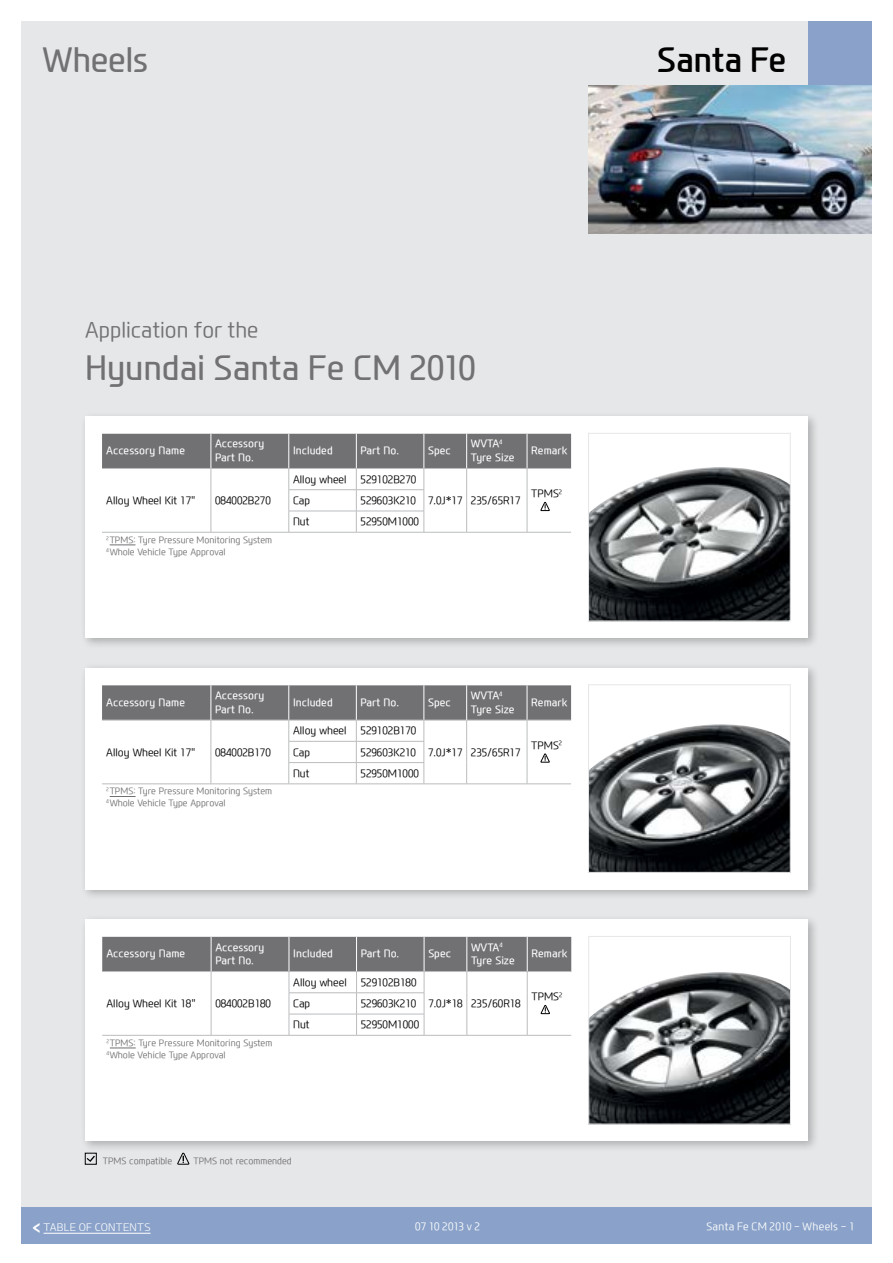
<style>
.page{position:relative;width:893px;height:1263px;background:#fff}
.page>*{position:absolute;margin:0;border:0;box-sizing:border-box;transform-origin:0 0}
.t1{font:500 33px "Modern H";letter-spacing:-.005em;color:#717073}
.t2{font:700 33px "Modern H";letter-spacing:-.01em;color:#000}
.t3{font:300 21px "Modern H";color:#717073}
.t4{font:300 10.5px "Modern H";color:#000}
.t5{font:500 10.5px/13.5px "Modern H";letter-spacing:.005em;color:#fff}
.t6{font:300 10.5px "Modern H";letter-spacing:.03em;color:#fff}
.t7{font:10.5px "KIAOTFL";letter-spacing:.025em;color:#fff}
.t8{font:300 9px/12px "Modern H";color:#717073}
.s1{font-family:"KIAOTFB";font-size:16.5px}
</style>
<div class="page">
<div style="left:21px;top:21px;width:851px;height:1187px;background:#e6e7e8"></div>
<div style="left:80px;top:663px;width:740px;height:237px;background:#000;opacity:.25"></div>
<div style="left:85px;top:668px;width:723px;height:221px;background:#fff"></div>
<div style="left:80px;top:412px;width:740px;height:237px;background:#000;opacity:.25"></div>
<div style="left:85px;top:417px;width:723px;height:221px;background:#fff"></div>
<div style="left:80px;top:915px;width:740px;height:237px;background:#000;opacity:.25"></div>
<div style="left:85px;top:920px;width:723px;height:221px;background:#fff"></div>
<div style="left:21px;top:1208px;width:851px;height:36px;background:#8aa2c9"></div>
<div style="left:808px;top:21px;width:64px;height:64px;background:#8aa2c9"></div>
<img style="left:588px;top:85px;width:284px;height:149px">
<img style="left:590px;top:467px;width:199px;height:152px">
<div style="left:588px;top:433px;width:203px;height:188px;border:1px solid #e6e7e8"></div>
<img style="left:590px;top:724px;width:199px;height:147px">
<div style="left:588px;top:684px;width:203px;height:189px;border:1px solid #e6e7e8"></div>
<img style="left:590px;top:972px;width:199px;height:150px">
<div style="left:588px;top:936px;width:203px;height:188px;border:1px solid #e6e7e8"></div>
<svg style="left:177px;top:1153px;width:12px;height:12px"></svg>
<div style="left:85px;top:1153px;width:12px;height:11px;border:1px solid #000"></div>
<svg style="left:87px;top:1156px;width:8px;height:6px"></svg>
<hr style="left:102px;top:532px;width:109px;height:1px;background:#babcbe">
<hr style="left:211px;top:532px;width:78px;height:1px;background:#babcbe">
<hr style="left:289px;top:532px;width:67px;height:1px;background:#babcbe">
<hr style="left:356px;top:532px;width:68px;height:1px;background:#babcbe">
<hr style="left:424px;top:532px;width:43px;height:1px;background:#babcbe">
<hr style="left:467px;top:532px;width:60px;height:1px;background:#babcbe">
<hr style="left:527px;top:532px;width:44px;height:1px;background:#babcbe">
<svg style="left:102px;top:434px;width:469px;height:98px"></svg>
<svg style="left:110px;top:545px;width:26px;height:1px"></svg>
<hr style="left:102px;top:784px;width:109px;height:1px;background:#babcbe">
<hr style="left:211px;top:784px;width:78px;height:1px;background:#babcbe">
<hr style="left:289px;top:784px;width:67px;height:1px;background:#babcbe">
<hr style="left:356px;top:784px;width:68px;height:1px;background:#babcbe">
<hr style="left:424px;top:784px;width:43px;height:1px;background:#babcbe">
<hr style="left:467px;top:784px;width:60px;height:1px;background:#babcbe">
<hr style="left:527px;top:784px;width:44px;height:1px;background:#babcbe">
<svg style="left:102px;top:685px;width:469px;height:99px"></svg>
<svg style="left:110px;top:796px;width:26px;height:1px"></svg>
<hr style="left:102px;top:1035px;width:109px;height:1px;background:#babcbe">
<hr style="left:211px;top:1035px;width:78px;height:1px;background:#babcbe">
<hr style="left:289px;top:1035px;width:68px;height:1px;background:#babcbe">
<hr style="left:357px;top:1035px;width:67px;height:1px;background:#babcbe">
<hr style="left:424px;top:1035px;width:43px;height:1px;background:#babcbe">
<hr style="left:467px;top:1035px;width:60px;height:1px;background:#babcbe">
<hr style="left:527px;top:1035px;width:44px;height:1px;background:#babcbe">
<svg style="left:102px;top:937px;width:469px;height:98px"></svg>
<svg style="left:110px;top:1048px;width:26px;height:1px"></svg>
<hr style="left:44px;top:1233px;width:107px;height:1px;background:#fff">
<h1 class="t1" style="left:43px;top:37px;width:107px">Wheels</h1>
<h1 class="t2" style="left:657px;top:37px;width:131px">Santa Fe</h1>
<h2 class="t3" style="left:85px;top:315px;width:175px">Application for the</h2>
<h1 class="t1" style="left:85px;top:345px;width:392px">Hyundai Santa Fe CM 2010</h1>
<p class="t5" style="left:106px;top:444px;width:80px">Accessory Name</p>
<p class="t5" style="left:215px;top:437px;width:51px">Accessory<br>Part No.</p>
<p class="t5" style="left:293px;top:444px;width:41px">Included</p>
<p class="t5" style="left:361px;top:444px;width:40px">Part No.</p>
<p class="t5" style="left:428px;top:444px;width:24px">Spec</p>
<p class="t5" style="left:471px;top:437px;width:45px">WVTA<sup>4<br></sup>Tyre Size</p>
<p class="t5" style="left:531px;top:444px;width:38px">Remark</p>
<p class="t4" style="left:106px;top:493px;width:91px">Alloy Wheel Kit 17"</p>
<p class="t4" style="left:215px;top:493px;width:57px">084002B270</p>
<p class="t4" style="left:293px;top:472px;width:55px">Alloy wheel</p>
<p class="t4" style="left:361px;top:472px;width:57px">529102B270</p>
<p class="t4" style="left:531px;top:486px;width:32px">TPMS<sup>2</sup></p>
<p class="t4" style="left:428px;top:493px;width:94px">7.0J*17 235/65R17</p>
<p class="t4" style="left:293px;top:493px;width:19px">Cap</p>
<p class="t4" style="left:361px;top:493px;width:57px">529603K210</p>
<p class="t4" style="left:293px;top:514px;width:18px">Nut</p>
<p class="t4" style="left:361px;top:514px;width:60px">52950M1000</p>
<p class="t8" style="left:106px;top:533px;width:167px"><sup>2</sup>TPMS: Tyre Pressure Monitoring System<br><sup>4</sup>Whole Vehicle Type Approval</p>
<p class="t5" style="left:106px;top:695px;width:80px">Accessory Name</p>
<p class="t5" style="left:215px;top:688px;width:51px">Accessory<br>Part No.</p>
<p class="t5" style="left:293px;top:695px;width:41px">Included</p>
<p class="t5" style="left:361px;top:695px;width:40px">Part No.</p>
<p class="t5" style="left:428px;top:695px;width:24px">Spec</p>
<p class="t5" style="left:471px;top:688px;width:45px">WVTA<sup>4<br></sup>Tyre Size</p>
<p class="t5" style="left:531px;top:695px;width:38px">Remark</p>
<p class="t4" style="left:106px;top:745px;width:91px">Alloy Wheel Kit 17"</p>
<p class="t4" style="left:215px;top:745px;width:57px">084002B170</p>
<p class="t4" style="left:293px;top:724px;width:55px">Alloy wheel</p>
<p class="t4" style="left:361px;top:724px;width:57px">529102B170</p>
<p class="t4" style="left:531px;top:738px;width:32px">TPMS<sup>2</sup></p>
<p class="t4" style="left:428px;top:745px;width:94px">7.0J*17 235/65R17</p>
<p class="t4" style="left:293px;top:745px;width:19px">Cap</p>
<p class="t4" style="left:361px;top:745px;width:57px">529603K210</p>
<p class="t4" style="left:293px;top:766px;width:18px">Nut</p>
<p class="t4" style="left:361px;top:766px;width:60px">52950M1000</p>
<p class="t8" style="left:106px;top:785px;width:167px"><sup>2</sup>TPMS: Tyre Pressure Monitoring System<br><sup>4</sup>Whole Vehicle Type Approval</p>
<p class="t5" style="left:106px;top:947px;width:80px">Accessory Name</p>
<p class="t5" style="left:215px;top:940px;width:51px">Accessory<br>Part No.</p>
<p class="t5" style="left:293px;top:947px;width:41px">Included</p>
<p class="t5" style="left:361px;top:947px;width:40px">Part No.</p>
<p class="t5" style="left:428px;top:947px;width:24px">Spec</p>
<p class="t5" style="left:471px;top:940px;width:45px">WVTA<sup>4<br></sup>Tyre Size</p>
<p class="t5" style="left:531px;top:947px;width:38px">Remark</p>
<p class="t4" style="left:106px;top:996px;width:91px">Alloy Wheel Kit 18"</p>
<p class="t4" style="left:215px;top:996px;width:57px">084002B180</p>
<p class="t4" style="left:293px;top:975px;width:55px">Alloy wheel</p>
<p class="t4" style="left:361px;top:975px;width:57px">529102B180</p>
<p class="t4" style="left:531px;top:989px;width:32px">TPMS<sup>2</sup></p>
<p class="t4" style="left:428px;top:996px;width:94px">7.0J*18 235/60R18</p>
<p class="t4" style="left:293px;top:996px;width:19px">Cap</p>
<p class="t4" style="left:361px;top:996px;width:57px">529603K210</p>
<p class="t4" style="left:293px;top:1017px;width:18px">Nut</p>
<p class="t4" style="left:361px;top:1017px;width:60px">52950M1000</p>
<p class="t8" style="left:106px;top:1036px;width:167px"><sup>2</sup>TPMS: Tyre Pressure Monitoring System<br><sup>4</sup>Whole Vehicle Type Approval</p>
<p class="t8" style="left:103px;top:1154px;width:71px">TPMS compatible</p>
<p class="t8" style="left:193px;top:1154px;width:100px">TPMS not recommended</p>
<p class="t7" style="left:32px;top:1221px;width:120px"><span class="s1">&lt;</span> TABLE OF CONTENTS</p>
<p class="t6" style="left:415px;top:1219px;width:66px">07 10 2013 v 2</p>
<p class="t6" style="left:706px;top:1219px;width:150px">Santa Fe CM 2010 - Wheels - 1</p>
</div>
